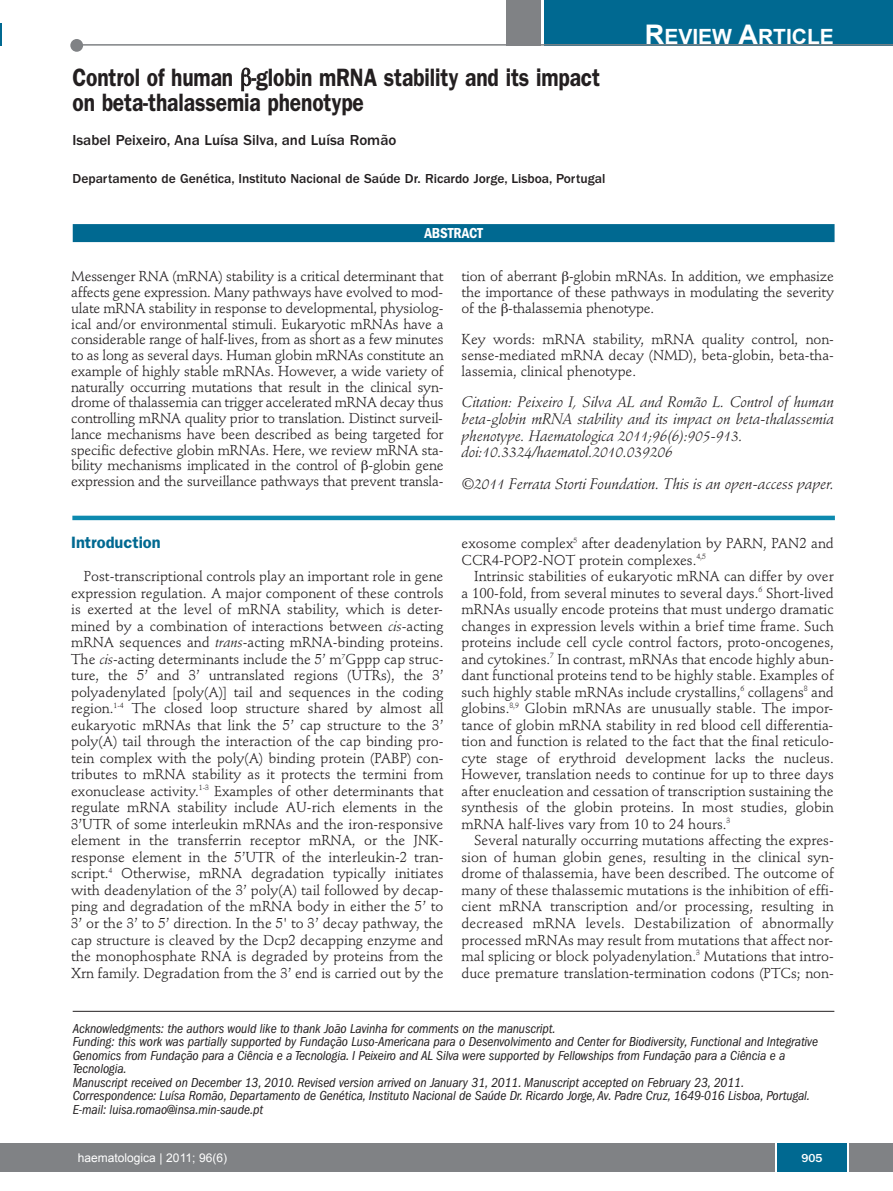
<style>
.page{position:relative;width:893px;height:1191px;background:#fff}
.page>*{position:absolute;margin:0;border:0;box-sizing:border-box;transform-origin:0 0}
.t1{font:600 25.2px/25.5px "Franklin Gothic";letter-spacing:-.005em;color:#231f20;scale:.83 1}
.t2{font:700 21px "Arial";color:#fff}
.t3{font:600 16.5px "Franklin Gothic";color:#006991}
.t4{font:italic 15.15px "Stempel Schneidler";letter-spacing:-.005em;color:#231f20}
.t5{font:italic 15px/16.5px "Stempel Schneidler";letter-spacing:-.005em;color:#231f20}
.t6{font:500 15px "Franklin Gothic";color:#231f20}
.t7{font:600 condensed 15px "Franklin Gothic";letter-spacing:-.005em;color:#fff}
.t8{font:14.25px/16.5px "Stempel Schneidler";color:#231f20;text-align:justify}
.t9{font:italic condensed 13.5px/13.5px "Franklin Gothic";letter-spacing:-.005em;color:#231f20}
.t10{font:500 13.5px "Franklin Gothic";color:#231f20}
.t11{font:12px "Arial";color:#fff}
.t12{font:500 12px "Franklin Gothic";color:#fff}
.s1{font-size:27px}
.s2{font-style:italic}
</style>
<div class="page">
<div style="left:1px;top:1143px;width:892px;height:28px;background:#808285"></div>
<div style="left:544px;top:0;width:349px;height:45px;background:#006991"></div>
<div style="left:506px;top:0;width:34px;height:45px;background:#808285"></div>
<div style="left:70px;top:39px;width:13px;height:13px;background:#808285;border-radius:50%"></div>
<hr style="left:78px;top:44px;width:815px;height:2px;background:#808285">
<div style="left:777px;top:1143px;width:70px;height:28px;background:#006991"></div>
<hr style="left:775px;top:1143px;width:2px;height:28px;background:#fff">
<hr style="left:847px;top:1143px;width:2px;height:28px;background:#fff">
<hr style="left:0;top:23px;width:2px;height:22px;background:#006991">
<svg style="left:0;top:1143px;width:1px;height:28px"></svg>
<hr style="left:73px;top:1011px;width:761px;height:1px;background:#231f20">
<div style="left:73px;top:224px;width:761px;height:18px;background:#006991"></div>
<div style="left:72px;top:515px;width:763px;height:5px;background:#0d8aaf"></div>
<h1 class="t1" style="left:72px;top:66px;width:637px">Control of human -globin mRNA stability and its impact on beta-thalassemia phenotype</h1>
<p class="t6" style="left:73px;top:135px;width:325px">Isabel Peixeiro, Ana Luísa Silva, and Luísa Romão</p>
<p class="t10" style="left:73px;top:174px;width:534px">Departamento de Genética, Instituto Nacional de Saúde Dr. Ricardo Jorge, Lisboa, Portugal</p>
<p class="t7" style="left:424px;top:228px;width:60px">ABSTRACT</p>
<h2 class="t2" style="left:645px;top:25px;width:190px"><span class="s1">R</span>EVIEW <span class="s1">A</span>RTICLE</h2>
<p class="t8" style="left:71px;top:270px;width:374px;line-height:15.8px">Messenger RNA (mRNA) stability is a critical determinant that affects gene expression. Many pathways have evolved to mod&shy;ulate mRNA stability in response to developmental, physiolog&shy;ical and/or environmental stimuli. Eukaryotic mRNAs have a considerable range of half-lives, from as short as a few minutes to as long as several days. Human globin mRNAs constitute an example of highly stable mRNAs. However, a wide variety of naturally occurring mutations that result in the clinical syn&shy;drome of thalassemia can trigger accelerated mRNA decay thus controlling mRNA quality prior to translation. Distinct surveil&shy;lance mechanisms have been described as being targeted for specific defective globin mRNAs. Here, we review mRNA sta&shy;bility mechanisms implicated in the control of -globin gene expression and the surveillance pathways that prevent transla-</p>
<p class="t8" style="left:462px;top:270px;width:374px;line-height:15.8px">tion of aberrant -globin mRNAs. In addition, we emphasize the importance of these pathways in modulating the severity of the -thalassemia phenotype.</p>
<p class="t8" style="left:462px;top:333px;width:374px;line-height:15.8px">Key words: mRNA stability, mRNA quality control, non&shy;sense-mediated mRNA decay (NMD), beta-globin, beta-tha&shy;lassemia, clinical phenotype.</p>
<p class="t5" style="left:462px;top:395px;width:374px">Citation: Peixeiro I, Silva AL and Romão L. Control of human beta-globin mRNA stability and its impact on beta-thalassemia phenotype. Haematologica 2011;96(6):905-913. doi:10.3324/haematol.2010.039206</p>
<p class="t4" style="left:462px;top:477px;width:374px">©2011 Ferrata Storti Foundation. This is an open-access paper.</p>
<p class="t3" style="left:71px;top:537px;width:91px">Introduction</p>
<p class="t8" style="left:71px;top:569px;width:374px;text-indent:13px">Post-transcriptional controls play an important role in gene expression regulation. A major component of these controls is exerted at the level of mRNA stability, which is deter&shy;mined by a combination of interactions between <span class="s2">cis</span>-acting mRNA sequences and <span class="s2">trans</span>-acting mRNA-binding proteins.<br>The <span class="s2">cis</span>-acting determinants include the 5’ m<sup>7</sup>Gppp cap struc&shy;ture, the 5’ and 3’ untranslated regions (UTRs), the 3’ polyadenylated [poly(A)] tail and sequences in the coding region.<sup>1-4</sup> The closed loop structure shared by almost all eukaryotic mRNAs that link the 5’ cap structure to the 3’ poly(A) tail through the interaction of the cap binding pro&shy;tein complex with the poly(A) binding protein (PABP) con&shy;tributes to mRNA stability as it protects the termini from exonuclease activity.<sup>1-3</sup> Examples of other determinants that regulate mRNA stability include AU-rich elements in the 3’UTR of some interleukin mRNAs and the iron-responsive element in the transferrin receptor mRNA, or the JNK&shy;response element in the 5’UTR of the interleukin-2 tran&shy;script.<sup>4</sup> Otherwise, mRNA degradation typically initiates with deadenylation of the 3’ poly(A) tail followed by decap&shy;ping and degradation of the mRNA body in either the 5’ to 3’ or the 3’ to 5’ direction. In the 5' to 3’ decay pathway, the cap structure is cleaved by the Dcp2 decapping enzyme and the monophosphate RNA is degraded by proteins from the Xrn family. Degradation from the 3’ end is carried out by the</p>
<p class="t8" style="left:461px;top:536px;width:374px">exosome complex<sup>5</sup> after deadenylation by PARN, PAN2 and<br>CCR4-POP2-NOT protein complexes.<sup>4,5</sup></p>
<p class="t8" style="left:461px;top:569px;width:374px;text-indent:13px">Intrinsic stabilities of eukaryotic mRNA can differ by over a 100-fold, from several minutes to several days.<sup>6</sup> Short-lived mRNAs usually encode proteins that must undergo dramatic changes in expression levels within a brief time frame. Such proteins include cell cycle control factors, proto-oncogenes, and cytokines.<sup>7</sup> In contrast, mRNAs that encode highly abun&shy;dant functional proteins tend to be highly stable. Examples of such highly stable mRNAs include crystallins,<sup>6</sup> collagens<sup>8</sup> and globins.<sup>8,9</sup> Globin mRNAs are unusually stable. The impor&shy;tance of globin mRNA stability in red blood cell differentia&shy;tion and function is related to the fact that the final reticulo&shy;cyte stage of erythroid development lacks the nucleus.<br>However, translation needs to continue for up to three days after enucleation and cessation of transcription sustaining the synthesis of the globin proteins. In most studies, globin mRNA half-lives vary from 10 to 24 hours.<sup>3</sup></p>
<p class="t8" style="left:461px;top:833px;width:374px;text-indent:13px">Several naturally occurring mutations affecting the expres&shy;sion of human globin genes, resulting in the clinical syn&shy;drome of thalassemia, have been described. The outcome of many of these thalassemic mutations is the inhibition of effi&shy;cient mRNA transcription and/or processing, resulting in decreased mRNA levels. Destabilization of abnormally processed mRNAs may result from mutations that affect nor&shy;mal splicing or block polyadenylation.<sup>3</sup> Mutations that intro&shy;duce premature translation-termination codons (PTCs; non-</p>
<p class="t9" style="left:73px;top:1022px;width:747px">Acknowledgments: the authors would like to thank João Lavinha for comments on the manuscript.<br>Funding: this work was partially supported by Fundação Luso-Americana para o Desenvolvimento and Center for Biodiversity, Functional and Integrative Genomics from Fundação para a Ciência e a Tecnologia. I Peixeiro and AL Silva were supported by Fellowships from Fundação para a Ciência e a Tecnologia.<br>Manuscript received on December 13, 2010. Revised version arrived on January 31, 2011. Manuscript accepted on February 23, 2011.<br>Correspondence: Luísa Romão, Departamento de Genética, Instituto Nacional de Saúde Dr. Ricardo Jorge, Av. Padre Cruz, 1649-016 Lisboa, Portugal.<br>E-mail: luisa.romao@insa.min-saude.pt</p>
<p class="t11" style="left:78px;top:1150px;width:151px">haematologica | 2011; 96(6)</p>
<p class="t12" style="left:801px;top:1153px;width:23px">905</p>
</div>
